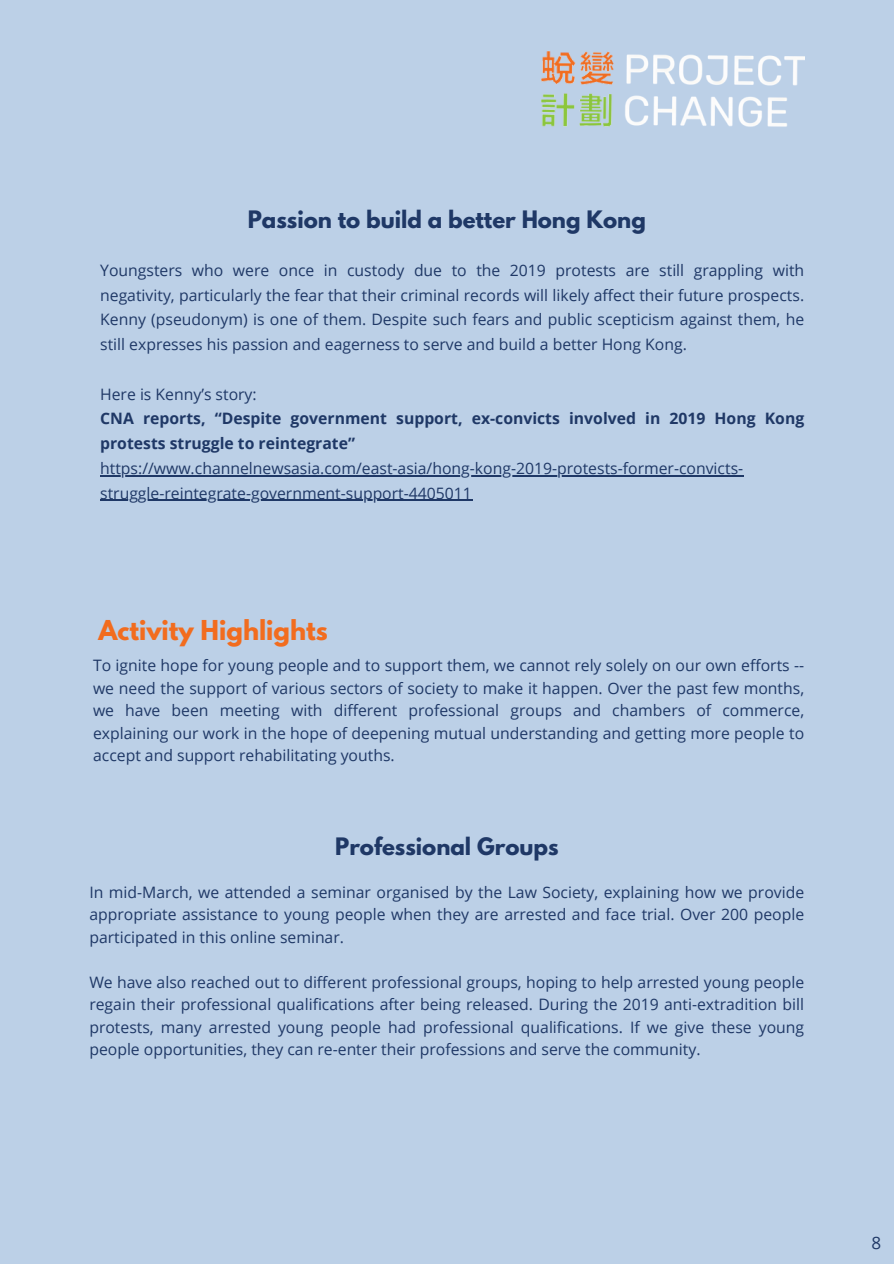
<style>
.page{position:relative;width:894px;height:1264px;background:#fff}
.page>*{position:absolute;margin:0;border:0;box-sizing:border-box;transform-origin:0 0}
.t1{font:700 24.3px "League Spartan";color:#f26c1e}
.t2{font:700 21.3px "League Spartan";color:#1f3866}
.t3{font:17.1px "Open Sans";color:#1f3866}
.t4{font:15.75px/22.5px "Open Sans";color:#1f3866;text-align:justify}
.t5{font:700 15.75px/24.8px "Open Sans";color:#1f3866}
</style>
<div class="page">
<div style="left:0;top:0;width:893px;height:1263px;background:#bcd0e7"></div>
<img style="left:541px;top:51px;width:263px;height:76px">
<hr style="left:100px;top:475px;width:643px;height:1px;background:#1f3866">
<hr style="left:100px;top:499px;width:372px;height:2px;background:#1f3866">
<p class="t2" style="left:248px;top:208px;width:399px">Passion to build a better Hong Kong</p>
<p class="t4" style="left:100px;top:257px;width:705px;line-height:24.8px">Youngsters who were once in custody due to the 2019 protests are still grappling with negativity, particularly the fear that their criminal records will likely affect their future prospects.<br>Kenny (pseudonym) is one of them. Despite such fears and public scepticism against them, he still expresses his passion and eagerness to serve and build a better Hong Kong.</p>
<p class="t4" style="left:100px;top:382px;width:158px">Here is Kenny’s story:</p>
<p class="t5" style="left:100px;top:406px;width:705px">CNA reports, “Despite government support, ex-convicts involved in 2019 Hong Kong protests struggle to reintegrate”</p>
<p class="t4" style="left:100px;top:455px;width:644px;line-height:24.8px">https://www.channelnewsasia.com/east-asia/hong-kong-2019-protests-former-convicts&shy;struggle-reintegrate-government-support-4405011</p>
<p class="t1" style="left:98px;top:618px;width:231px">Activity Highlights</p>
<p class="t4" style="left:93px;top:654px;width:712px">To ignite hope for young people and to support them, we cannot rely solely on our own efforts -- we need the support of various sectors of society to make it happen. Over the past few months, we have been meeting with different professional groups and chambers of commerce, explaining our work in the hope of deepening mutual understanding and getting more people to accept and support rehabilitating youths.</p>
<p class="t2" style="left:335px;top:836px;width:225px">Professional Groups</p>
<p class="t4" style="left:89px;top:880px;width:716px">In mid-March, we attended a seminar organised by the Law Society, explaining how we provide appropriate assistance to young people when they are arrested and face trial. Over 200 people participated in this online seminar.</p>
<p class="t4" style="left:89px;top:970px;width:716px">We have also reached out to different professional groups, hoping to help arrested young people regain their professional qualifications after being released. During the 2019 anti-extradition bill protests, many arrested young people had professional qualifications. If we give these young people opportunities, they can re-enter their professions and serve the community.</p>
<p class="t3" style="left:871px;top:1230px;width:11px">8</p>
</div>
